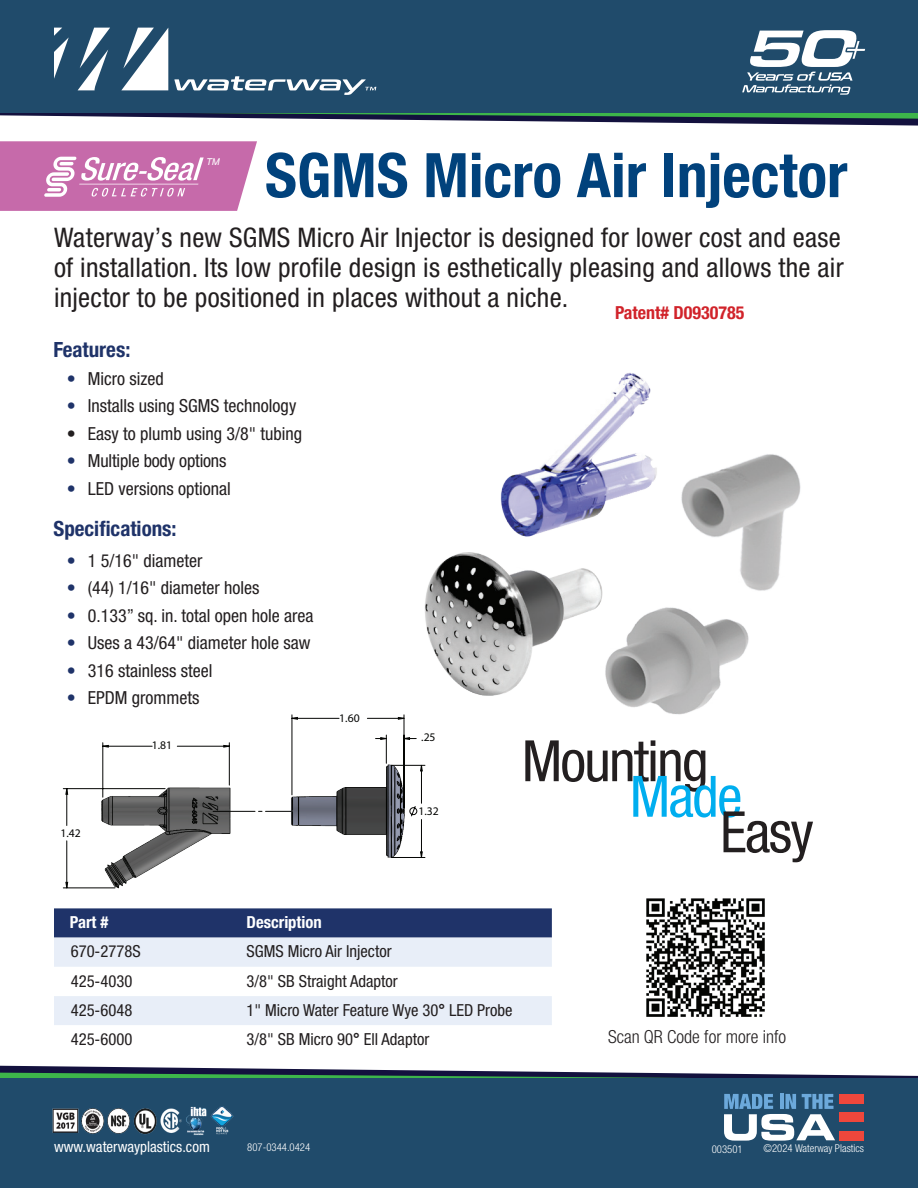
<style>
.page{position:relative;width:918px;height:1188px;background:#fff}
.page>*{position:absolute;margin:0;border:0;box-sizing:border-box;transform-origin:0 0}
.t1{font:700 condensed 61.5px "Helvetica Neue LT Pro";color:#01427c}
.t2{font:condensed 57.15px "Helvetica Neue LT Pro";letter-spacing:-.03em;color:#231f20}
.t3{font:condensed 57.15px "Helvetica Neue LT Pro";color:#00aeef}
.t4{font:condensed 27px/30px "Helvetica Neue LT Pro";letter-spacing:.01em;color:#231f20;text-align:justify}
.t5{font:700 condensed 21px "Helvetica Neue LT Pro";color:#1f3369}
.t6{font:condensed 18px "Helvetica Neue LT Pro";color:#231f20}
.t7{font:300 condensed 18px "Helvetica Neue LT Pro";color:#231f20}
.t8{font:700 condensed 18px "Helvetica Neue LT Pro";color:#d1232a}
.t9{font:condensed 16.65px "Helvetica Neue LT Pro";color:#231f20}
.t10{font:700 condensed 16.65px "Helvetica Neue LT Pro";color:#fff}
.t11{font:condensed 15px "Helvetica Neue LT Pro";color:#fff}
.t12{font:11.7px "Century Gothic";color:#040503}
.t13{font:300 condensed 10.8px "Helvetica Neue LT Pro";color:#fff}
.t14{font:italic 9.45px "Arial";color:#fff}
.s1{color:#1f3369}
.s2{font-family:"Arial";font-weight:700;font-stretch:normal}
</style>
<div class="page">
<svg style="left:0;top:1066px;width:651px;height:7px"></svg>
<svg style="left:0;top:1073px;width:918px;height:5px;background:#376652"></svg>
<div style="left:0;top:1078px;width:918px;height:110px;background:#204b6b"></div>
<svg style="left:331px;top:119px;width:587px;height:7px"></svg>
<svg style="left:0;top:113px;width:918px;height:6px;background:#3c6757"></svg>
<div style="left:0;top:0;width:918px;height:113px;background:#204b6b"></div>
<svg style="left:78px;top:28px;width:32px;height:62px"></svg>
<svg style="left:121px;top:28px;width:47px;height:62px"></svg>
<svg style="left:54px;top:28px;width:15px;height:51px"></svg>
<svg style="left:174px;top:76px;width:202px;height:19px"></svg>
<img style="left:52px;top:1106px;width:182px;height:29px">
<svg style="left:724px;top:1094px;width:111px;height:47px"></svg>
<div style="left:840px;top:1094px;width:24px;height:10px;background:#ef473c"></div>
<div style="left:840px;top:1112px;width:24px;height:10px;background:#ef473c"></div>
<div style="left:840px;top:1131px;width:24px;height:9px;background:#ef473c"></div>
<svg style="left:742px;top:30px;width:123px;height:65px"></svg>
<svg style="left:54px;top:908px;width:498px;height:59px;background:#8592b1"></svg>
<div style="left:54px;top:996px;width:498px;height:29px;background:#e8eef8"></div>
<svg style="left:0;top:141px;width:257px;height:70px;background:#ce80b6"></svg>
<hr style="left:391px;top:765px;width:34px;height:1px;background:#040503">
<hr style="left:391px;top:857px;width:34px;height:1px;background:#040503">
<hr style="left:292px;top:715px;width:1px;height:80px;background:#040503">
<hr style="left:404px;top:715px;width:1px;height:93px;background:#040503">
<hr style="left:63px;top:788px;width:102px;height:1px;background:#040503">
<hr style="left:63px;top:888px;width:52px;height:1px;background:#040503">
<svg style="left:66px;top:717px;width:356px;height:171px"></svg>
<svg style="left:409px;top:806px;width:8px;height:11px"></svg>
<img style="left:409px;top:373px;width:392px;height:375px">
<img style="left:646px;top:898px;width:119px;height:119px">
<p class="t14" style="left:206px;top:155px;width:15px">TM</p>
<h1 class="t1" style="left:265px;top:138px;width:584px">SGMS Micro Air Injector</h1>
<h3 class="t4" style="left:54px;top:223px;width:791px">Waterway’s new SGMS Micro Air Injector is designed for lower cost and ease of installation. Its low profile design is esthetically pleasing and allows the air injector to be positioned in places without a niche.</h3>
<p class="t8" style="left:615px;top:302px;width:131px">Patent# D0930785</p>
<p class="t5" style="left:53px;top:337px;width:78px">Features:</p>
<p class="t6" style="left:67px;top:368px;width:98px"><span class="s1">•</span> Micro sized</p>
<p class="t6" style="left:67px;top:395px;width:231px"><span class="s1">•</span> Installs using SGMS technology</p>
<p class="t6" style="left:67px;top:423px;width:237px">• Easy to plumb using 3/8" tubing</p>
<p class="t6" style="left:67px;top:450px;width:161px"><span class="s1">•</span> Multiple body options</p>
<p class="t6" style="left:67px;top:478px;width:165px"><span class="s1">•</span> LED versions optional</p>
<p class="t5" style="left:53px;top:516px;width:125px">Specifications:</p>
<p class="t6" style="left:67px;top:550px;width:137px"><span class="s1">•</span> 1 5/16" diameter</p>
<p class="t6" style="left:67px;top:577px;width:194px"><span class="s1">•</span> (44) 1/16" diameter holes</p>
<p class="t6" style="left:67px;top:605px;width:248px"><span class="s1">•</span> 0.133” sq. in. total open hole area</p>
<p class="t6" style="left:67px;top:632px;width:245px"><span class="s1">•</span> Uses a 43/64" diameter hole saw</p>
<p class="t6" style="left:67px;top:660px;width:147px"><span class="s1">•</span> 316 stainless steel</p>
<p class="t6" style="left:67px;top:687px;width:134px"><span class="s1">•</span> EPDM grommets</p>
<p class="t12" style="left:152px;top:738px;width:22px">1.81</p>
<p class="t12" style="left:339px;top:711px;width:22px">1.60</p>
<p class="t12" style="left:60px;top:826px;width:22px">1.42</p>
<p class="t12" style="left:421px;top:730px;width:16px">.25</p>
<p class="t12" style="left:418px;top:804px;width:22px">1.32</p>
<h2 class="t2" style="left:522px;top:727px;width:188px">Mounting</h2>
<h2 class="t3" style="left:630px;top:763px;width:114px">Made</h2>
<h2 class="t2" style="left:720px;top:798px;width:95px">Easy</h2>
<p class="t10" style="left:70px;top:912px;width:40px">Part #</p>
<p class="t10" style="left:247px;top:912px;width:77px">Description</p>
<p class="t9" style="left:71px;top:942px;width:71px">670-2778S</p>
<p class="t9" style="left:247px;top:942px;width:147px">SGMS Micro Air Injector</p>
<p class="t9" style="left:71px;top:971px;width:63px">425-4030</p>
<p class="t9" style="left:247px;top:971px;width:153px">3/8" SB Straight Adaptor</p>
<p class="t9" style="left:71px;top:1000px;width:63px">425-6048</p>
<p class="t9" style="left:247px;top:1000px;width:268px">1" Micro Water Feature Wye 30<span class="s2">°</span> LED Probe</p>
<p class="t9" style="left:71px;top:1029px;width:63px">425-6000</p>
<p class="t9" style="left:247px;top:1030px;width:184px">3/8" SB Micro 90<span class="s2">°</span> Ell Adaptor</p>
<p class="t7" style="left:608px;top:1026px;width:180px">Scan QR Code for more info</p>
<p class="t11" style="left:54px;top:1138px;width:157px">www.waterwayplastics.com</p>
<p class="t13" style="left:247px;top:1141px;width:64px">807-0344.0424</p>
<p class="t13" style="left:712px;top:1142px;width:32px">003501</p>
<p class="t13" style="left:764px;top:1142px;width:102px">©2024 Waterway Plastics</p>
</div>
